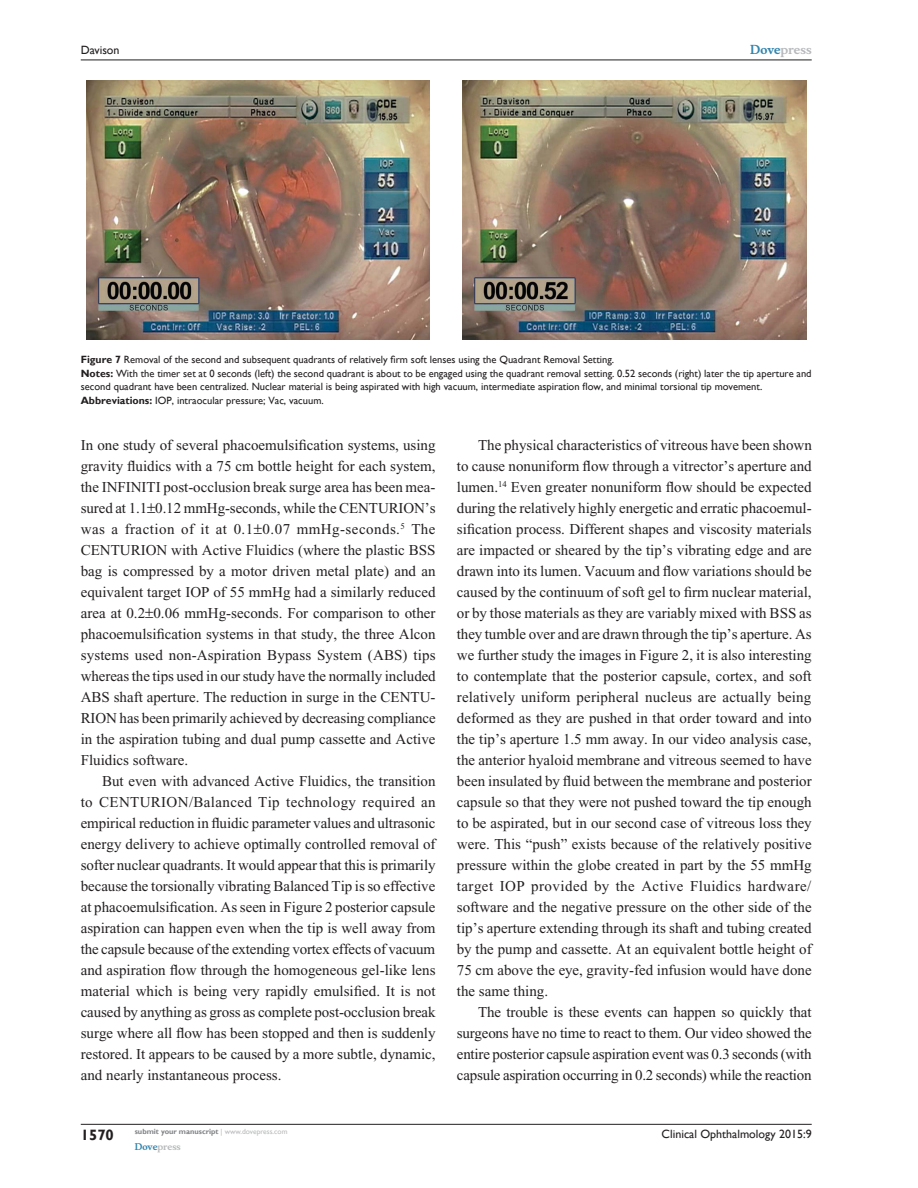
<style>
.page{position:relative;width:918px;height:1188px;background:#fff}
.page>*{position:absolute;margin:0;border:0;box-sizing:border-box;transform-origin:0 0}
.Tx{font:15px/21px "Times New Roman";color:#231f20;text-align:justify}
.t1{font:700 15px "Gill Sans";color:#231f20}
.t2{font:12px "Gill Sans";color:#231f20}
.t3{font:700 12px "Musee";color:#b8b9bc}
.FigSNRI{font:10.5px/13.5px "Gill Sans";color:#231f20}
.FigC{font:10.5px "Gill Sans";color:#231f20}
.t4{font:700 9px "Musee";color:#b8b9bc}
.t5{font:700 7.5px "Gill Sans";color:#808285}
.s1{color:#3485ae}
.s2{font-weight:700}
.s3{font-weight:400;color:#b8b9bc}
</style>
<div class="page">
<hr style="left:81px;top:1124px;width:731px;height:1px;background:#231f20">
<hr style="left:81px;top:60px;width:731px;height:1px;background:#231f20">
<img style="left:86px;top:81px;width:344px;height:259px">
<img style="left:462px;top:81px;width:344px;height:259px">
<p class="t2" style="left:81px;top:43px;width:40px">Davison</p>
<p class="t3" style="left:750px;top:43px;width:63px"><span class="s1">Dove</span>press</p>
<p class="FigC" style="left:81px;top:354px;width:535px"><span class="s2">Figure 7</span> Removal of the second and subsequent quadrants of relatively firm soft lenses using the Quadrant Removal Setting.</p>
<p class="FigSNRI" style="left:81px;top:367px;width:732px"><span class="s2">Notes:</span> With the timer set at 0 seconds (left) the second quadrant is about to be engaged using the quadrant removal setting. 0.52 seconds (right) later the tip aperture and second quadrant have been centralized. Nuclear material is being aspirated with high vacuum, intermediate aspiration flow, and minimal torsional tip movement.</p>
<p class="FigSNRI" style="left:81px;top:394px;width:244px"><span class="s2">Abbreviations:</span> IOP, intraocular pressure; Vac, vacuum.</p>
<p class="Tx" style="left:81px;top:434px;width:357px">In one study of several phacoemulsification systems, using gravity fluidics with a 75 cm bottle height for each system, the INFINITI post-occlusion break surge area has been mea&shy;sured at 1.1 0.12 mmHg-seconds, while the CENTURION’s was a fraction of it at 0.1 0.07 mmHg-seconds.<sup>5</sup> The CENTURION with Active Fluidics (where the plastic BSS bag is compressed by a motor driven metal plate) and an equivalent target IOP of 55 mmHg had a similarly reduced area at 0.2 0.06 mmHg-seconds. For comparison to other phacoemulsification systems in that study, the three Alcon systems used non-Aspiration Bypass System (ABS) tips whereas the tips used in our study have the normally included ABS shaft aperture. The reduction in surge in the CENTU-RION has been primarily achieved by decreasing compliance in the aspiration tubing and dual pump cassette and Active Fluidics software.</p>
<p class="Tx" style="left:81px;top:770px;width:356px;text-indent:21px">But even with advanced Active Fluidics, the transition to CENTURION/Balanced Tip technology required an empirical reduction in fluidic parameter values and ultrasonic energy delivery to achieve optimally controlled removal of softer nuclear quadrants. It would appear that this is primarily because the torsionally vibrating Balanced Tip is so effective at phacoemulsification. As seen in Figure 2 posterior capsule aspiration can happen even when the tip is well away from the capsule because of the extending vortex effects of vacuum and aspiration flow through the homogeneous gel-like lens material which is being very rapidly emulsified. It is not caused by anything as gross as complete post-occlusion break surge where all flow has been stopped and then is suddenly restored. It appears to be caused by a more subtle, dynamic, and nearly instantaneous process.</p>
<p class="Tx" style="left:457px;top:434px;width:356px;text-indent:21px">The physical characteristics of vitreous have been shown to cause nonuniform flow through a vitrector’s aperture and lumen.<sup>14</sup> Even greater nonuniform flow should be expected during the relatively highly energetic and erratic phacoemul&shy;sification process. Different shapes and viscosity materials are impacted or sheared by the tip’s vibrating edge and are drawn into its lumen. Vacuum and flow variations should be caused by the continuum of soft gel to firm nuclear material, or by those materials as they are variably mixed with BSS as they tumble over and are drawn through the tip’s aperture. As we further study the images in Figure 2, it is also interesting to contemplate that the posterior capsule, cortex, and soft relatively uniform peripheral nucleus are actually being deformed as they are pushed in that order toward and into the tip’s aperture 1.5 mm away. In our video analysis case, the anterior hyaloid membrane and vitreous seemed to have been insulated by fluid between the membrane and posterior capsule so that they were not pushed toward the tip enough to be aspirated, but in our second case of vitreous loss they were. This “push” exists because of the relatively positive pressure within the globe created in part by the 55 mmHg target IOP provided by the Active Fluidics hardware/ software and the negative pressure on the other side of the tip’s aperture extending through its shaft and tubing created by the pump and cassette. At an equivalent bottle height of 75 cm above the eye, gravity-fed infusion would have done the same thing.</p>
<p class="Tx" style="left:457px;top:1001px;width:356px;text-indent:21px">The trouble is these events can happen so quickly that surgeons have no time to react to them. Our video showed the entire posterior capsule aspiration event was 0.3 seconds (with capsule aspiration occurring in 0.2 seconds) while the reaction</p>
<p class="t1" style="left:81px;top:1126px;width:35px">1570</p>
<p class="t5" style="left:135px;top:1127px;width:154px">submit your manuscript <span class="s3">| www.dovepress.com</span></p>
<p class="t4" style="left:135px;top:1141px;width:48px"><span class="s1">Dove</span>press</p>
<p class="t2" style="left:662px;top:1127px;width:152px">Clinical Ophthalmology 2015:9</p>
</div>
